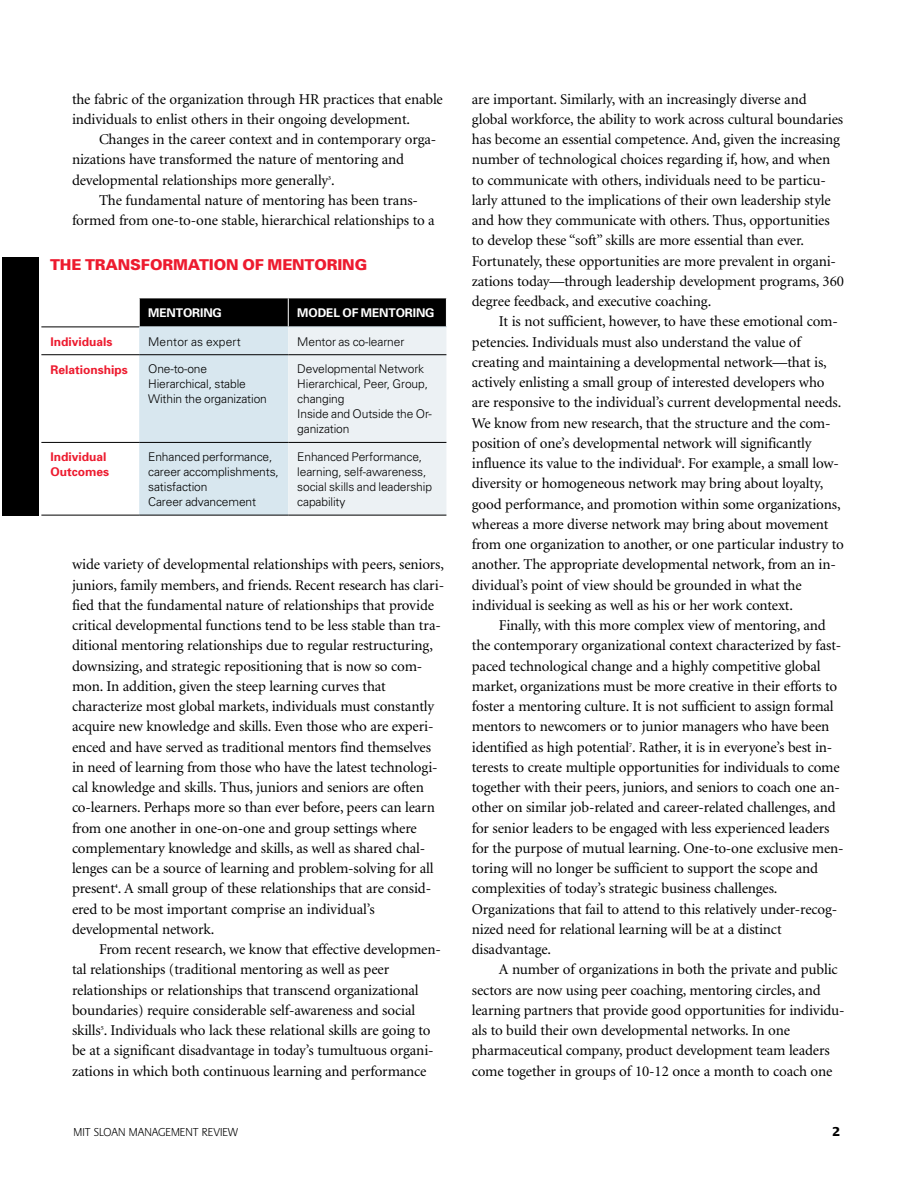
<style>
.page{position:relative;width:918px;height:1188px;background:#fff}
.page>*{position:absolute;margin:0;border:0;box-sizing:border-box;transform-origin:0 0}
.Basal{font:15px/20.2px "Minion";letter-spacing:-.01em;color:#000}
.Sidebar_text{font:900 15px "Univers";letter-spacing:-.01em;color:#ed1b2f}
.F{font:700 13.5px "Praxis EF";color:#000}
.Sidebar_text-2{font:300 12px/15px "Univers";letter-spacing:-.01em;color:#000}
.t1{font:700 12px/15px "Univers";color:#ed1b2f}
.Sidebar_text-3{font:700 12px "Univers";letter-spacing:-.01em;color:#fff}
.F-2{font:300 12px "Praxis EF";color:#000}
.Sidebar_text-4{font:300 12px "Univers";letter-spacing:.01em;color:#000}
.Basal-2{font:600 6.15px "Minion";color:#000}
</style>
<div class="page">
<hr style="left:139px;top:515px;width:149px;height:1px;background:#000">
<hr style="left:288px;top:515px;width:158px;height:1px;background:#000">
<hr style="left:41px;top:327px;width:98px;height:1px;background:#000">
<hr style="left:41px;top:354px;width:98px;height:1px;background:#000">
<hr style="left:41px;top:442px;width:98px;height:1px;background:#000">
<hr style="left:41px;top:515px;width:98px;height:1px;background:#000">
<svg style="left:139px;top:298px;width:308px;height:217px;background:#c2cbd0"></svg>
<div style="left:2px;top:257px;width:36px;height:259px;background:#000"></div>
<p class="Basal" style="left:72px;top:89px;width:372px">the fabric of the organization through HR practices that enable individuals to enlist others in their ongoing development.</p>
<p class="Basal" style="left:72px;top:130px;width:366px;text-indent:27px">Changes in the career context and in contemporary orga&shy;nizations have transformed the nature of mentoring and developmental relationships more generally .</p>
<p class="Basal-2" style="left:328px;top:174px;width:4px">3</p>
<p class="Basal" style="left:72px;top:190px;width:364px;text-indent:27px">The fundamental nature of mentoring has been trans&shy;formed from one-to-one stable, hierarchical relationships to a</p>
<p class="Sidebar_text" style="left:50px;top:256px;width:319px">THE TRANSFORMATION OF MENTORING</p>
<p class="Sidebar_text-3" style="left:148px;top:305px;width:75px">MENTORING</p>
<p class="Sidebar_text-3" style="left:297px;top:305px;width:139px">MODEL OF MENTORING</p>
<p class="t1" style="left:50px;top:334px;width:64px">Individuals</p>
<p class="Sidebar_text-4" style="left:148px;top:334px;width:94px">Mentor as expert</p>
<p class="Sidebar_text-2" style="left:297px;top:333px;width:109px">Mentor as co-learner</p>
<p class="t1" style="left:50px;top:361px;width:79px">Relationships</p>
<p class="Sidebar_text-2" style="left:148px;top:361px;width:60px">One-to-one</p>
<p class="Sidebar_text-2" style="left:148px;top:376px;width:99px">Hierarchical, stable</p>
<p class="Sidebar_text-2" style="left:148px;top:391px;width:120px">Within the organization</p>
<p class="Sidebar_text-2" style="left:297px;top:361px;width:128px">Developmental Network</p>
<p class="Sidebar_text-2" style="left:297px;top:376px;width:132px">Hierarchical, Peer, Group, changing</p>
<p class="Sidebar_text-2" style="left:297px;top:406px;width:136px">Inside and Outside the Or&shy;ganization</p>
<p class="t1" style="left:50px;top:449px;width:60px">Individual<br>Outcomes</p>
<p class="Sidebar_text-2" style="left:148px;top:449px;width:132px">Enhanced performance, career accomplishments, satisfaction</p>
<p class="Sidebar_text-2" style="left:148px;top:494px;width:109px">Career advancement</p>
<p class="Sidebar_text-2" style="left:297px;top:449px;width:136px">Enhanced Performance, learning, self-awareness, social skills and leadership capability</p>
<p class="Basal" style="left:72px;top:555px;width:374px">wide variety of developmental relationships with peers, seniors, juniors, family members, and friends. Recent research has clari&shy;fied that the fundamental nature of relationships that provide critical developmental functions tend to be less stable than tra&shy;ditional mentoring relationships due to regular restructuring, downsizing, and strategic repositioning that is now so com&shy;mon. In addition, given the steep learning curves that characterize most global markets, individuals must constantly acquire new knowledge and skills. Even those who are experi&shy;enced and have served as traditional mentors find themselves in need of learning from those who have the latest technologi&shy;cal knowledge and skills. Thus, juniors and seniors are often co-learners. Perhaps more so than ever before, peers can learn from one another in one-on-one and group settings where complementary knowledge and skills, as well as shared chal&shy;lenges can be a source of learning and problem-solving for all present . A small group of these relationships that are consid-</p>
<p class="Basal-2" style="left:115px;top:883px;width:4px">4</p>
<p class="Basal" style="left:72px;top:899px;width:304px">ered to be most important comprise an individual’s developmental network.</p>
<p class="Basal" style="left:72px;top:940px;width:370px;text-indent:27px">From recent research, we know that effective developmen&shy;tal relationships (traditional mentoring as well as peer relationships or relationships that transcend organizational boundaries) require considerable self-awareness and social skills . Individuals who lack these relational skills are going to</p>
<p class="Basal-2" style="left:101px;top:1025px;width:4px">5</p>
<p class="Basal" style="left:72px;top:1041px;width:363px">be at a significant disadvantage in today’s tumultuous organi&shy;zations in which both continuous learning and performance</p>
<p class="Basal" style="left:472px;top:89px;width:374px">are important. Similarly, with an increasingly diverse and global workforce, the ability to work across cultural boundaries has become an essential competence. And, given the increasing number of technological choices regarding if, how, and when to communicate with others, individuals need to be particu&shy;larly attuned to the implications of their own leadership style and how they communicate with others. Thus, opportunities to develop these “soft” skills are more essential than ever.<br>Fortunately, these opportunities are more prevalent in organi&shy;zations today—through leadership development programs, 360 degree feedback, and executive coaching.</p>
<p class="Basal" style="left:472px;top:312px;width:371px;text-indent:27px">It is not sufficient, however, to have these emotional com&shy;petencies. Individuals must also understand the value of creating and maintaining a developmental network—that is, actively enlisting a small group of interested developers who are responsive to the individual’s current developmental needs.<br>We know from new research, that the structure and the com&shy;position of one’s developmental network will significantly influence its value to the individual . For example, a small low-</p>
<p class="Basal-2" style="left:678px;top:458px;width:4px">6</p>
<p class="Basal" style="left:472px;top:474px;width:373px">diversity or homogeneous network may bring about loyalty, good performance, and promotion within some organizations, whereas a more diverse network may bring about movement from one organization to another, or one particular industry to another. The appropriate developmental network, from an in&shy;dividual’s point of view should be grounded in what the individual is seeking as well as his or her work context.</p>
<p class="Basal" style="left:472px;top:616px;width:371px;text-indent:27px">Finally, with this more complex view of mentoring, and the contemporary organizational context characterized by fast&shy;paced technological change and a highly competitive global market, organizations must be more creative in their efforts to foster a mentoring culture. It is not sufficient to assign formal mentors to newcomers or to junior managers who have been identified as high potential . Rather, it is in everyone’s best in-</p>
<p class="Basal-2" style="left:629px;top:741px;width:4px">7</p>
<p class="Basal" style="left:472px;top:757px;width:373px">terests to create multiple opportunities for individuals to come together with their peers, juniors, and seniors to coach one an&shy;other on similar job-related and career-related challenges, and for senior leaders to be engaged with less experienced leaders for the purpose of mutual learning. One-to-one exclusive men&shy;toring will no longer be sufficient to support the scope and complexities of today’s strategic business challenges.<br>Organizations that fail to attend to this relatively under-recog&shy;nized need for relational learning will be at a distinct disadvantage.</p>
<p class="Basal" style="left:472px;top:960px;width:374px;text-indent:27px">A number of organizations in both the private and public sectors are now using peer coaching, mentoring circles, and learning partners that provide good opportunities for individu&shy;als to build their own developmental networks. In one pharmaceutical company, product development team leaders come together in groups of 10-12 once a month to coach one</p>
<p class="F-2" style="left:74px;top:1126px;width:166px">MIT SLOAN MANAGEMENT REVIEW</p>
<p class="F" style="left:832px;top:1124px;width:9px">2</p>
</div>
